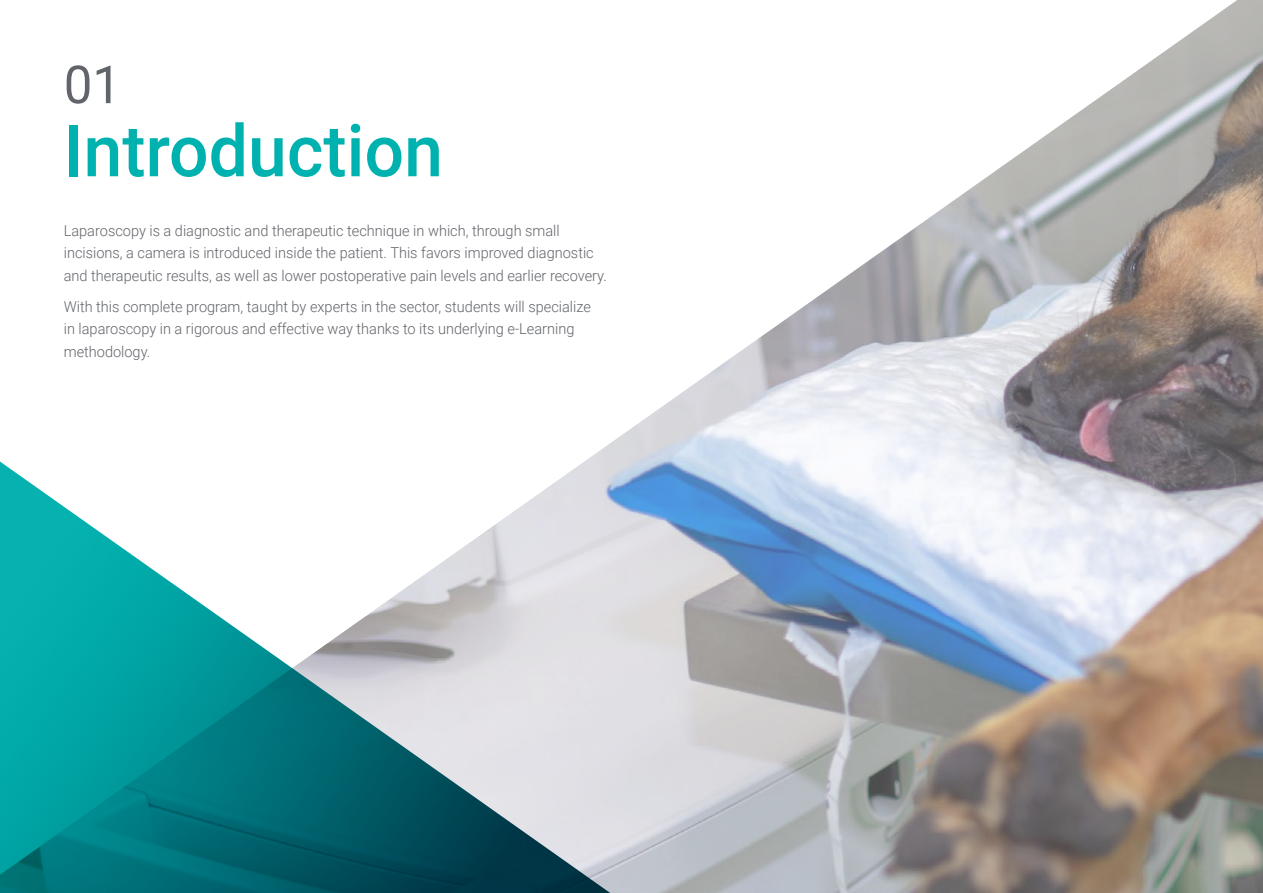
<style>
.page{position:relative;width:1263px;height:893px;background:#fff}
.page>*{position:absolute;margin:0;border:0;box-sizing:border-box;transform-origin:0 0}
.t1{font:500 72px "Roboto";color:#00b2af}
.t2{font:52.5px "Roboto";color:#61646a}
.t3{font:300 15px/22.5px "Roboto";color:#61646a}
</style>
<div class="page">
<img style="left:607px;top:0;width:656px;height:893px">
<svg style="left:0;top:446px;width:640px;height:447px"></svg>
<h2 class="t2" style="left:64px;top:48px;width:59px">01</h2>
<h1 class="t1" style="left:64px;top:100px;width:381px">Introduction</h1>
<p class="t3" style="left:64px;top:218px;width:545px">Laparoscopy is a diagnostic and therapeutic technique in which, through small incisions, a camera is introduced inside the patient. This favors improved diagnostic and therapeutic results, as well as lower postoperative pain levels and earlier recovery.</p>
<p class="t3" style="left:64px;top:294px;width:529px">With this complete program, taught by experts in the sector, students will specialize in laparoscopy in a rigorous and effective way thanks to its underlying e-Learning methodology.</p>
</div>
